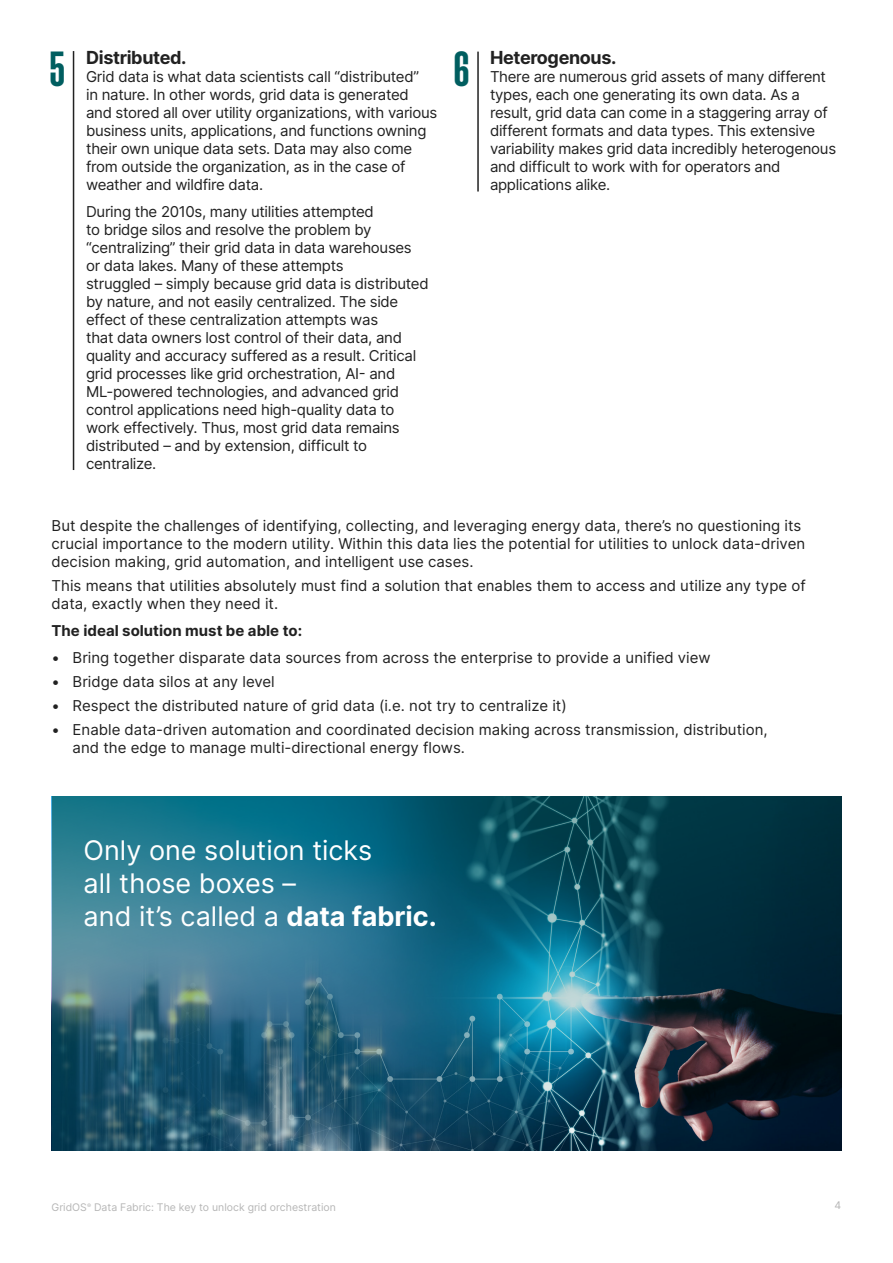
<style>
.page{position:relative;width:893px;height:1263px;background:#fff}
.page>*{position:absolute;margin:0;border:0;box-sizing:border-box;transform-origin:0 0}
.t1{font:600 48px "Sons Condensed";color:#005e60}
.t2{font:27px/33px "Inter";color:#fff}
.t3{font:700 18px "Inter";letter-spacing:-.02em;color:#212121}
.t4{font:15px/18px "Inter";letter-spacing:-.02em;color:#212121}
.t5{font:15px/18px "Inter";color:#212121}
.t6{font:700 15px "Inter";color:#212121}
.t7{font:10.5px "Inter";color:#b6b6b6}
.t8{font:10.5px "Inter";color:#b4b4b4}
.s1{font-weight:700}
</style>
<div class="page">
<img style="left:52px;top:796px;width:789px;height:355px">
<hr style="left:73px;top:51px;width:1px;height:419px;background:#212121">
<hr style="left:477px;top:52px;width:2px;height:140px;background:#212121">
<p class="t3" style="left:86px;top:45px;width:102px">Distributed.</p>
<p class="t4" style="left:86px;top:67px;width:353px">Grid data is what data scientists call “distributed”<br>in nature. In other words, grid data is generated and stored all over utility organizations, with various business units, applications, and functions owning their own unique data sets. Data may also come from outside the organization, as in the case of weather and wildfire data.</p>
<p class="t4" style="left:86px;top:202px;width:344px">During the 2010s, many utilities attempted<br>to bridge silos and resolve the problem by “centralizing” their grid data in data warehouses or data lakes. Many of these attempts<br>struggled – simply because grid data is distributed by nature, and not easily centralized. The side effect of these centralization attempts was<br>that data owners lost control of their data, and quality and accuracy suffered as a result. Critical grid processes like grid orchestration, AI- and ML-powered technologies, and advanced grid control applications need high-quality data to work effectively. Thus, most grid data remains distributed – and by extension, difficult to centralize.</p>
<h1 class="t1" style="left:50px;top:43px;width:17px">5</h1>
<h1 class="t1" style="left:454px;top:44px;width:17px">6</h1>
<p class="t3" style="left:490px;top:45px;width:128px">Heterogenous.</p>
<p class="t4" style="left:490px;top:67px;width:348px">There are numerous grid assets of many different types, each one generating its own data. As a result, grid data can come in a staggering array of different formats and data types. This extensive variability makes grid data incredibly heterogenous and difficult to work with for operators and applications alike.</p>
<p class="t5" style="left:52px;top:516px;width:755px">But despite the challenges of identifying, collecting, and leveraging energy data, there’s no questioning its crucial importance to the modern utility. Within this data lies the potential for utilities to unlock data-driven decision making, grid automation, and intelligent use cases.</p>
<p class="t5" style="left:52px;top:576px;width:756px">This means that utilities absolutely must find a solution that enables them to access and utilize any type of data, exactly when they need it.</p>
<p class="t6" style="left:52px;top:619px;width:252px">The ideal solution must be able to:</p>
<p class="t5" style="left:52px;top:648px;width:661px">• Bring together disparate data sources from across the enterprise to provide a unified view</p>
<p class="t5" style="left:52px;top:672px;width:225px">• Bridge data silos at any level</p>
<p class="t5" style="left:52px;top:696px;width:517px">• Respect the distributed nature of grid data (i.e. not try to centralize it)</p>
<p class="t5" style="left:73px;top:720px;width:696px;text-indent:-21px">• Enable data-driven automation and coordinated decision making across transmission, distribution, and the edge to manage multi-directional energy flows.</p>
<h2 class="t2" style="left:84px;top:833px;width:355px">Only one solution ticks<br>all those boxes –<br>and it’s called a <span class="s1">data fabric.</span></h2>
<p class="t7" style="left:52px;top:1200px;width:286px">GridOS<sup>®</sup> Data Fabric: The key to unlock grid orchestration</p>
<p class="t8" style="left:835px;top:1198px;width:8px">4</p>
</div>
